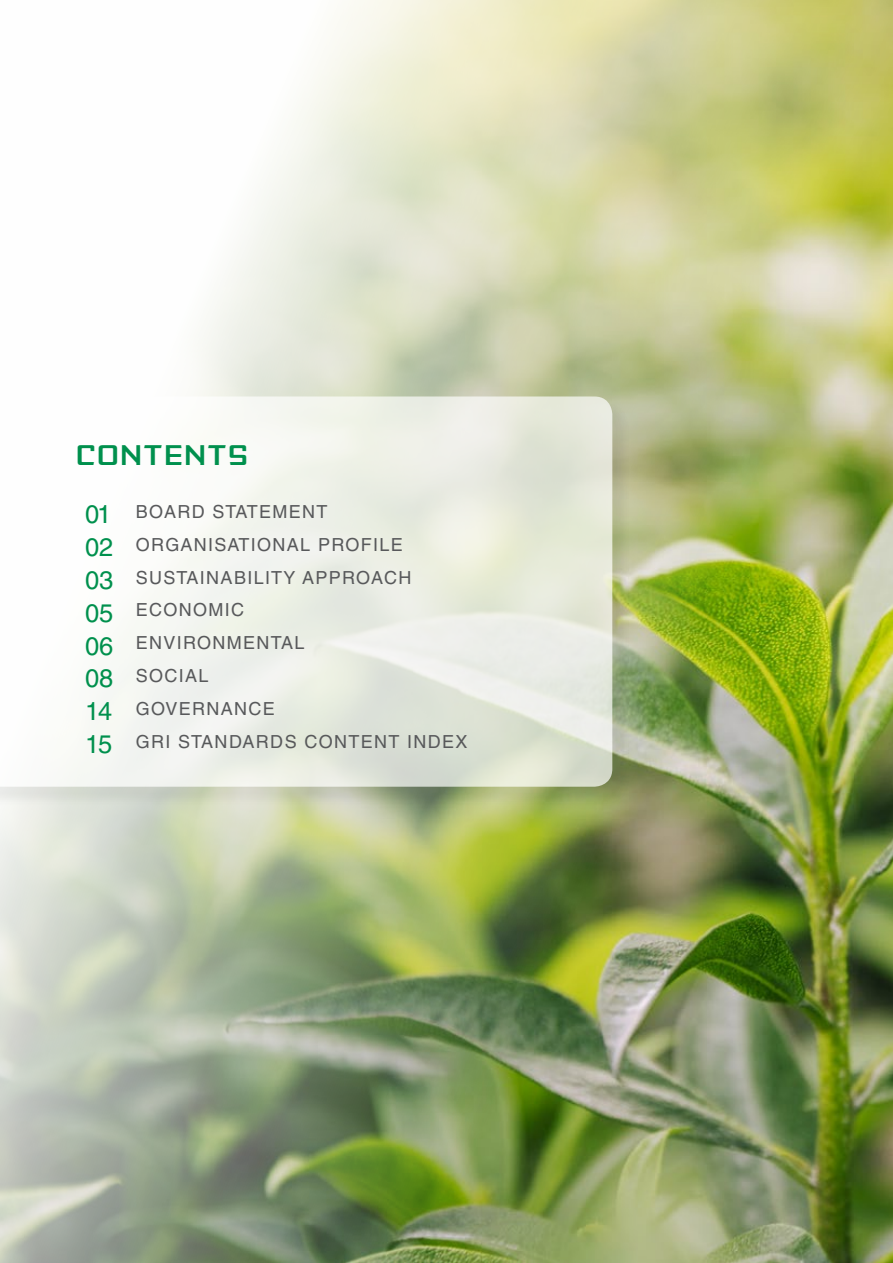
<style>
.page{position:relative;width:893px;height:1263px;background:#fff}
.page>*{position:absolute;margin:0;border:0;box-sizing:border-box;transform-origin:0 0}
.t1{font:27px "American Captain Patrius 02 FRE";color:#00904d}
.t2{font:25.5px "Helvetica LT Std";color:#00904d}
.t3{font:18px/32.8px "Helvetica LT Std";letter-spacing:.075em;color:#58595b}
.s1{font-size:25.5px;color:#00904d}
</style>
<div class="page">
<img style="left:0;top:0;width:893px;height:1263px">
<div style="left:0;top:400px;width:633px;height:407px;background:#000;opacity:.09"></div>
<svg style="left:0;top:396px;width:612px;height:391px"></svg>
<h1 class="t1" style="left:77px;top:438px;width:23px">CONTENTS</h1>
<p class="t3" style="left:85px;top:495px;width:319px;text-indent:51px">BOARD STATEMENT<br><span class="s1">02</span> ORGANISATIONAL PROFILE<br><span class="s1">03</span> SUSTAINABILITY APP</p>
<h2 class="t2" style="left:85px;top:500px;width:28px">01</h2>
<p class="t3" style="left:342px;top:561px;width:71px">ROACH</p>
<p class="t3" style="left:85px;top:594px;width:221px"><span class="s1">05</span> ECONOMIC<br><span class="s1">06</span> ENVIRONMENTAL<br><span class="s1">08</span> SOCIAL<br><span class="s1">14</span> GOVERNANCE<br><span class="s1">15</span> GRI</p>
<p class="t3" style="left:178px;top:725px;width:291px">STANDARDS CONTENT I NDEX</p>
</div>
